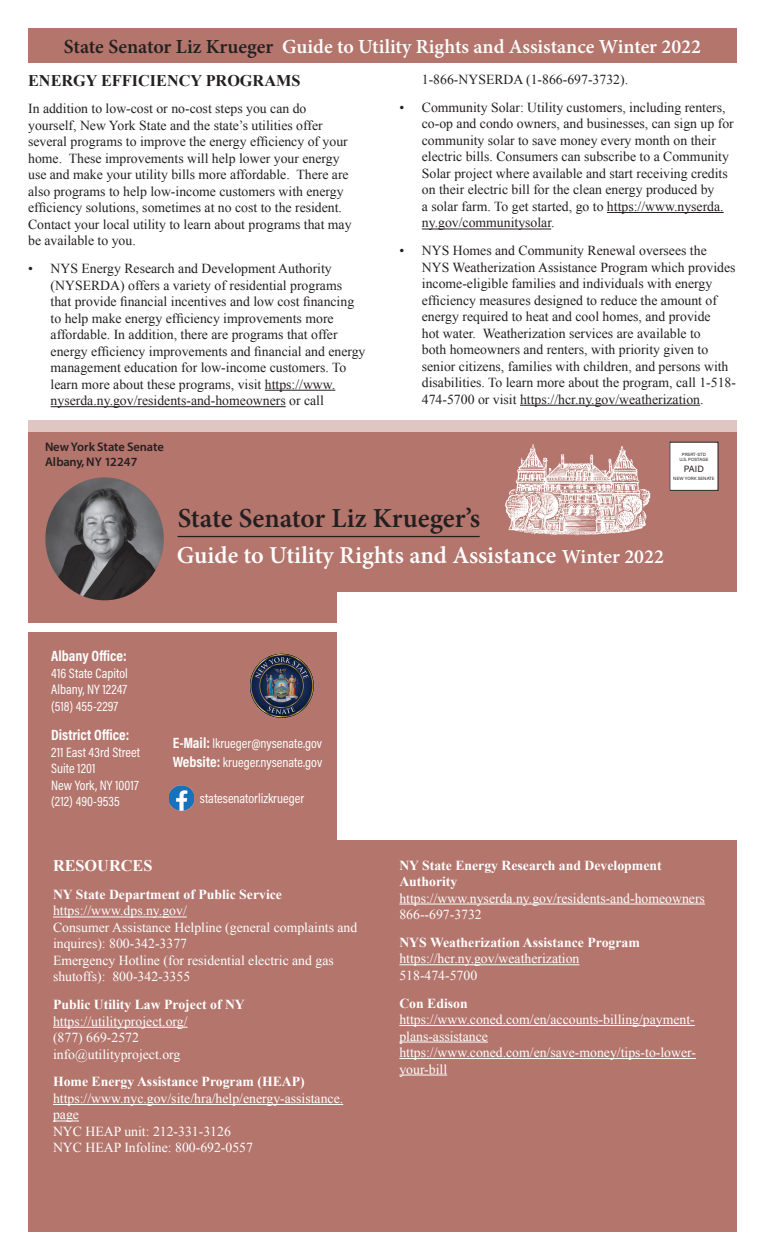
<style>
.page{position:relative;width:765px;height:1260px;background:#fff}
.page>*{position:absolute;margin:0;border:0;box-sizing:border-box;transform-origin:0 0}
.t1{font:600 27.5px "Minion Pro";letter-spacing:-.005em;color:#231f20}
.t2{font:600 24.25px "Minion Pro";color:#fff}
.t3{font:600 20px "Minion Pro";color:#fff}
.t4{font:700 16.25px "Times New Roman";color:#231f20}
.t5{font:700 16.25px "Times New Roman";color:#fff}
.t6{font:700 15px "Acumin Pro Cond";color:#fff}
.t7{font:13.75px/16.5px "Times New Roman";color:#231f20}
.t8{font:13.75px/16.5px "Times New Roman";color:#fff}
.t9{font:700 13.75px/16.5px "Times New Roman";color:#fff}
.t10{font:13.75px/16.5px "Acumin Pro Cond";color:#fff}
.t11{font:600 12.5px/15px "Myriad Pro";letter-spacing:-.005em;color:#231f20}
.t12{font:9.12px "Acumin Pro";color:#231f20}
.t13{font:4.5px/5.5px "Acumin Pro";color:#231f20;text-align:center}
.s1{color:#231f20}
.s2{font-size:20px}
.s3{font-weight:700;font-size:15px}
</style>
<div class="page">
<div style="left:28px;top:420px;width:709px;height:203px;background:#b3756c"></div>
<img style="left:45px;top:477px;width:119px;height:123px">
<div style="left:28px;top:632px;width:310px;height:211px;background:#b3756c"></div>
<hr style="left:178px;top:536px;width:302px;height:1px;background:#231f20">
<img style="left:505px;top:444px;width:146px;height:92px">
<div style="left:670px;top:442px;width:48px;height:48px;background:#fff"></div>
<div style="left:28px;top:832px;width:709px;height:400px;background:#b3756c"></div>
<img style="left:169px;top:786px;width:25px;height:24px">
<img style="left:249px;top:653px;width:66px;height:65px">
<div style="left:28px;top:420px;width:709px;height:11px;background:#e0c6c2"></div>
<div style="left:338px;top:592px;width:427px;height:248px;background:#fff"></div>
<div style="left:28px;top:28px;width:709px;height:35px;background:#b3756c"></div>
<hr style="left:53px;top:917px;width:134px;height:1px;background:#fff">
<hr style="left:53px;top:1027px;width:135px;height:1px;background:#fff">
<hr style="left:53px;top:1104px;width:290px;height:1px;background:#fff">
<svg style="left:53px;top:1121px;width:26px;height:1px"></svg>
<hr style="left:399px;top:904px;width:306px;height:1px;background:#fff">
<hr style="left:399px;top:964px;width:180px;height:1px;background:#fff">
<hr style="left:399px;top:1025px;width:296px;height:1px;background:#fff">
<hr style="left:399px;top:1042px;width:89px;height:1px;background:#fff">
<hr style="left:399px;top:1058px;width:297px;height:1px;background:#fff">
<hr style="left:399px;top:1075px;width:48px;height:1px;background:#fff">
<hr style="left:265px;top:390px;width:70px;height:1px;background:#231f20">
<hr style="left:51px;top:406px;width:235px;height:1px;background:#231f20">
<hr style="left:607px;top:212px;width:117px;height:1px;background:#231f20">
<hr style="left:422px;top:229px;width:129px;height:1px;background:#231f20">
<hr style="left:520px;top:405px;width:180px;height:1px;background:#231f20">
<h3 class="t3" style="left:64px;top:33px;width:639px"><span class="s1">State Senator Liz Krueger</span> Guide to Utility Rights and Assistance Winter 2022</h3>
<p class="t4" style="left:28px;top:69px;width:274px">ENERGY EFFICIENCY PROGRAMS</p>
<p class="t7" style="left:28px;top:100px;width:325px">In addition to low-cost or no-cost steps you can do yourself, New York State and the state’s utilities offer several programs to improve the energy efficiency of your home. These improvements will help lower your energy use and make your utility bills more affordable. There are also programs to help low-income customers with energy efficiency solutions, sometimes at no cost to the resident.<br>Contact your local utility to learn about programs that may be available to you.</p>
<p class="t7" style="left:51px;top:260px;width:316px;text-indent:-22px">• NYS Energy Research and Development Authority (NYSERDA) offers a variety of residential programs that provide financial incentives and low cost financing to help make energy efficiency improvements more affordable. In addition, there are programs that offer energy efficiency improvements and financial and energy management education for low-income customers. To learn more about these programs, visit https://www. nyserda.ny.gov/residents-and-homeowners or call</p>
<p class="t7" style="left:422px;top:71px;width:208px">1-866-NYSERDA (1-866-697-3732).</p>
<p class="t7" style="left:422px;top:99px;width:313px;text-indent:-22px">• Community Solar: Utility customers, including renters, co-op and condo owners, and businesses, can sign up for community solar to save money every month on their electric bills. Consumers can subscribe to a Community Solar project where available and start receiving credits on their electric bill for the clean energy produced by<br>a solar farm. To get started, go to https://www.nyserda. ny.gov/communitysolar.</p>
<p class="t7" style="left:422px;top:242px;width:316px;text-indent:-22px">• NYS Homes and Community Renewal oversees the NYS Weatherization Assistance Program which provides income-eligible families and individuals with energy efficiency measures designed to reduce the amount of energy required to heat and cool homes, and provide<br>hot water. Weatherization services are available to<br>both homeowners and renters, with priority given to senior citizens, families with children, and persons with disabilities. To learn more about the program, call 1-518- 474-5700 or visit https://hcr.ny.gov/weatherization.</p>
<p class="t11" style="left:45px;top:439px;width:120px">New York State Senate<br>Albany, NY 12247</p>
<p class="t13" style="left:679px;top:451px;width:31px">PRSRT-STD<br>U.S. POSTAGE</p>
<p class="t12" style="left:684px;top:463px;width:22px">PAID</p>
<p class="t13" style="left:673px;top:475px;width:43px">NEW YORK SENATE</p>
<h1 class="t1" style="left:178px;top:499px;width:304px">State Senator Liz Krueger’s</h1>
<h2 class="t2" style="left:177px;top:538px;width:489px">Guide to Utility Rights and Assistance <span class="s2">Winter 2022</span></h2>
<p class="t6" style="left:51px;top:646px;width:77px">Albany Office:</p>
<p class="t10" style="left:51px;top:665px;width:78px;text-align:justify">416 State Capitol Albany, NY 12247 (518) 455-2297</p>
<p class="t6" style="left:51px;top:725px;width:80px">District Office:</p>
<p class="t10" style="left:51px;top:743px;width:91px">211 East 43rd Street<br>Suite 1201<br>New York, NY 10017 (212) 490-9535</p>
<p class="t10" style="left:173px;top:733px;width:151px;line-height:18.8px"><span class="s3">E-Mail:</span> lkrueger@nysenate.gov<br><span class="s3">Website:</span> krueger.nysenate.gov</p>
<p class="t10" style="left:200px;top:790px;width:106px">statesenatorlizkrueger</p>
<p class="t5" style="left:53px;top:855px;width:101px">RESOURCES</p>
<p class="t9" style="left:53px;top:886px;width:230px">NY State Department of Public Service</p>
<p class="t8" style="left:53px;top:902px;width:306px">https://www.dps.ny.gov/<br>Consumer Assistance Helpline (general complaints and inquires): 800-342-3377<br>Emergency Hotline (for residential electric and gas shutoffs): 800-342-3355</p>
<p class="t9" style="left:53px;top:996px;width:193px">Public Utility Law Project of NY</p>
<p class="t8" style="left:53px;top:1013px;width:136px">https://utilityproject.org/ (877) 669-2572 info@utilityproject.org</p>
<p class="t9" style="left:53px;top:1073px;width:253px">Home Energy Assistance Program (HEAP)</p>
<p class="t8" style="left:53px;top:1090px;width:292px">https://www.nyc.gov/site/hra/help/energy-assistance. page<br>NYC HEAP unit: 212-331-3126<br>NYC HEAP Infoline: 800-692-0557</p>
<p class="t9" style="left:399px;top:856px;width:264px">NY State Energy Research and Development<br>Authority</p>
<p class="t8" style="left:399px;top:889px;width:307px">https://www.nyserda.ny.gov/residents-and-homeowners<br>866--697-3732</p>
<p class="t9" style="left:399px;top:934px;width:242px">NYS Weatherization Assistance Program</p>
<p class="t8" style="left:399px;top:950px;width:182px">https://hcr.ny.gov/weatherization<br>518-474-5700</p>
<p class="t9" style="left:399px;top:994px;width:70px">Con Edison</p>
<p class="t8" style="left:399px;top:1011px;width:298px">https://www.coned.com/en/accounts-billing/payment&shy;plans-assistance https://www.coned.com/en/save-money/tips-to-lower&shy;your-bill</p>
</div>
